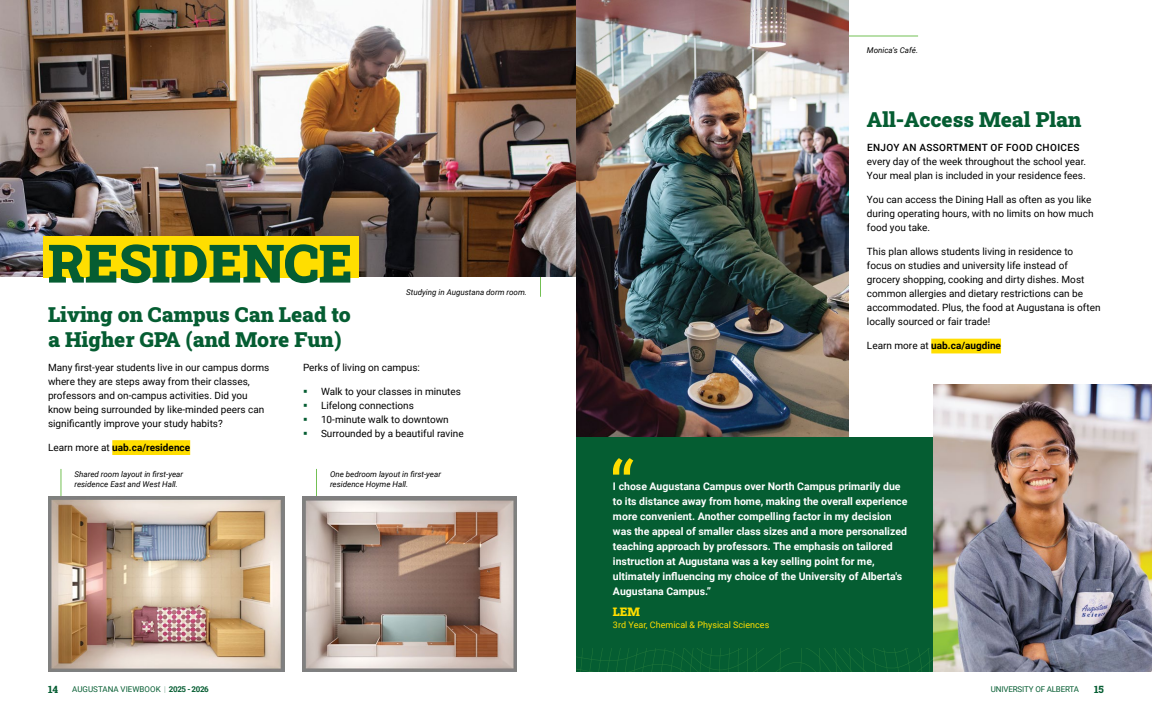
<style>
.page{position:relative;width:1152px;height:720px;background:#fff}
.page>*{position:absolute;margin:0;border:0;box-sizing:border-box;transform-origin:0 0}
.t1{font:900 53px "Roboto Slab";color:#055d32}
.t2{font:900 21px/25px "Roboto Slab";color:#055d32}
.t3{font:900 12px "Roboto Slab";color:#ffde00}
.t4{font:700 10.5px/15px "Roboto";color:#fff}
.t5{font:10px/14px "Roboto";color:#000}
.t6{font:700 10px "Roboto";color:#000}
.t7{font:500 10px "Roboto";letter-spacing:.035em;color:#000}
.t8{font:800 10px "Roboto Slab";color:#055d32}
.t9{font:9px "Roboto";color:#ffde00}
.t10{font:italic 8px/10px "Roboto";color:#000}
.t11{font:8px "Roboto";letter-spacing:.005em;color:#055d32}
.t12{font:8px "Roboto";letter-spacing:-.02em;color:#055d32}
.s1{font-weight:400}
.s2{font-weight:100}
.s3{font-weight:700}
</style>
<div class="page">
<hr style="left:60px;top:469px;width:1px;height:30px;background:#73c054">
<hr style="left:316px;top:469px;width:1px;height:40px;background:#73c054">
<hr style="left:795px;top:36px;width:123px;height:1px;background:#73c054">
<hr style="left:540px;top:266px;width:1px;height:31px;background:#73c054">
<img style="left:0;top:0;width:576px;height:277px">
<svg style="left:576px;top:648px;width:358px;height:24px"></svg>
<img style="left:576px;top:0;width:273px;height:438px">
<div style="left:576px;top:438px;width:376px;height:210px;background:#055d32"></div>
<img style="left:934px;top:385px;width:218px;height:287px">
<div style="left:44px;top:236px;width:315px;height:42px;background:#ffde00"></div>
<div style="left:112px;top:440px;width:78px;height:15px;background:#ffde00"></div>
<div style="left:931px;top:339px;width:70px;height:14px;background:#ffde00"></div>
<img style="left:48px;top:496px;width:237px;height:176px">
<img style="left:302px;top:497px;width:215px;height:175px">
<svg style="left:613px;top:458px;width:20px;height:17px"></svg>
<h1 class="t1" style="left:48px;top:227px;width:306px">RESIDENCE</h1>
<p class="t10" style="left:406px;top:286px;width:122px">Studying in Augustana dorm room.</p>
<h2 class="t2" style="left:48px;top:301px;width:304px">Living on Campus Can Lead to a Higher GPA (and More Fun)</h2>
<p class="t5" style="left:48px;top:360px;width:223px">Many first-year students live in our campus dorms where they are steps away from their classes, professors and on-campus activities. Did you know being surrounded by like-minded peers can significantly improve your study habits?</p>
<p class="t6" style="left:48px;top:440px;width:144px"><span class="s1">Learn more at</span> uab.ca/residence</p>
<p class="t5" style="left:303px;top:360px;width:118px">Perks of living on campus:</p>
<p class="t5" style="left:321px;top:384px;width:144px">Walk to your classes in minutes<br>Lifelong connections<br>10-minute walk to downtown<br>Surrounded by a beautiful ravine</p>
<p class="t10" style="left:74px;top:469px;width:110px">Shared room layout in first-year residence East and West Hall.</p>
<p class="t10" style="left:330px;top:469px;width:113px">One bedroom layout in first-year residence Hoyme Hall.</p>
<p class="t10" style="left:867px;top:45px;width:53px">Monica’s Café.</p>
<h2 class="t2" style="left:867px;top:106px;width:216px">All-Access Meal Plan</h2>
<p class="t7" style="left:867px;top:140px;width:214px">ENJOY AN ASSORTMENT OF FOOD CHOICES</p>
<p class="t5" style="left:867px;top:154px;width:221px">every day of the week throughout the school year.<br>Your meal plan is included in your residence fees.</p>
<p class="t5" style="left:867px;top:192px;width:228px">You can access the Dining Hall as often as you like during operating hours, with no limits on how much food you take.</p>
<p class="t5" style="left:867px;top:244px;width:235px">This plan allows students living in residence to focus on studies and university life instead of grocery shopping, cooking and dirty dishes. Most common allergies and dietary restrictions can be accommodated. Plus, the food at Augustana is often locally sourced or fair trade!</p>
<p class="t6" style="left:867px;top:338px;width:136px"><span class="s1">Learn more at</span> uab.ca/augdine</p>
<p class="t4" style="left:613px;top:478px;width:296px">I chose Augustana Campus over North Campus primarily due to its distance away from home, making the overall experience more convenient. Another compelling factor in my decision was the appeal of smaller class sizes and a more personalized teaching approach by professors. The emphasis on tailored instruction at Augustana was a key selling point for me, ultimately influencing my choice of the University of Alberta's Augustana Campus.”</p>
<p class="t3" style="left:613px;top:603px;width:29px">LEM</p>
<p class="t9" style="left:613px;top:618px;width:158px">3rd Year, Chemical &amp; Physical Sciences</p>
<p class="t8" style="left:48px;top:683px;width:12px">14</p>
<p class="t11" style="left:72px;top:684px;width:138px">AUGUSTANA VIEWBOOK <span class="s2">|</span> <span class="s3">2025 - 2026</span></p>
<p class="t12" style="left:991px;top:684px;width:90px">UNIVERSITY OF ALBERTA</p>
<p class="t8" style="left:1094px;top:683px;width:11px">15</p>
</div>
